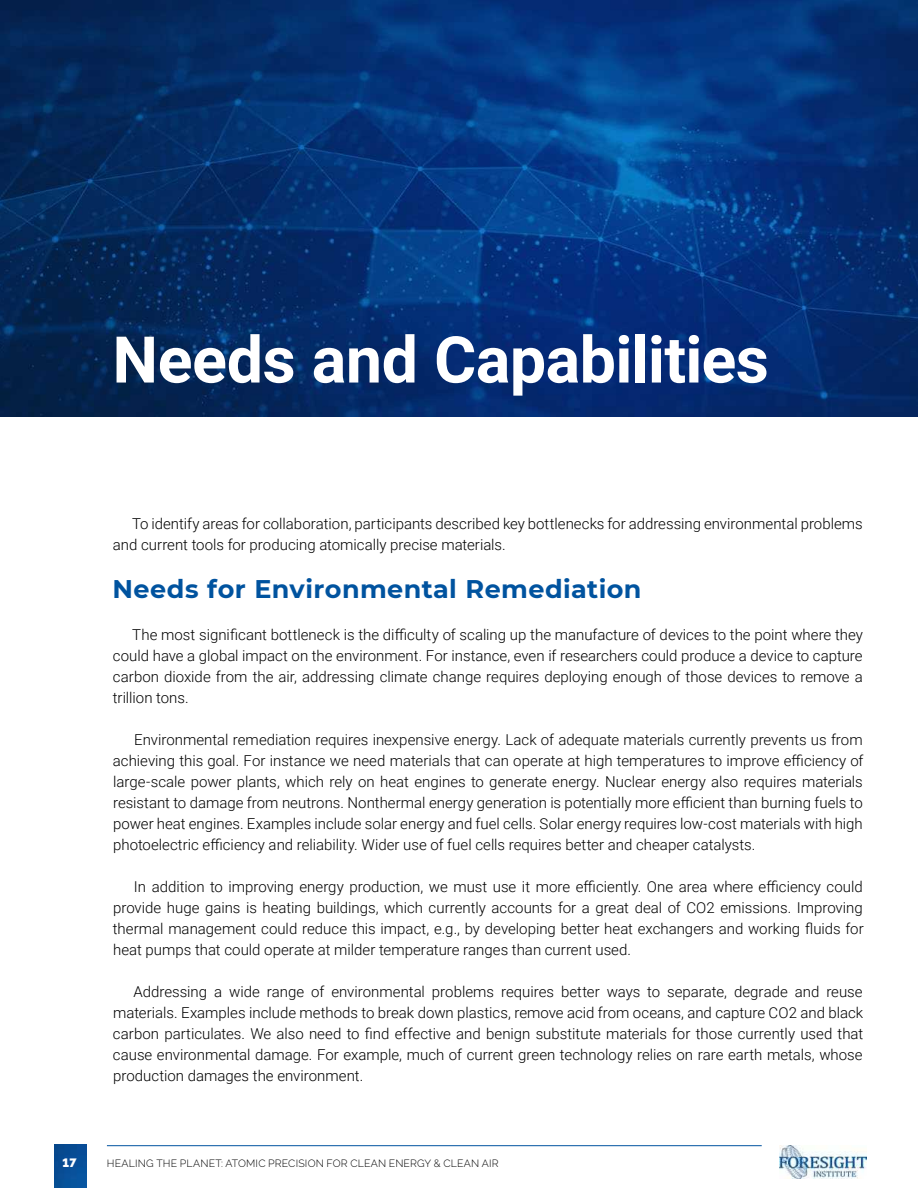
<style>
.page{position:relative;width:918px;height:1188px;background:#fff}
.page>*{position:absolute;margin:0;border:0;box-sizing:border-box;transform-origin:0 0}
.t1{font:700 64.5px "Roboto";letter-spacing:-.01em;color:#fff}
.t2{font:700 25.5px "Montserrat";letter-spacing:.015em;color:#00539f}
.t3{font:300 15px/21px "Roboto";color:#000;text-align:justify}
.t4{font:900 12px "Raleway";color:#fff}
.t5{font:300 10.5px "Raleway";letter-spacing:.015em;color:#000}
</style>
<div class="page">
<img style="left:0;top:0;width:918px;height:417px">
<img style="left:54px;top:1144px;width:33px;height:44px">
<img style="left:779px;top:1146px;width:87px;height:33px">
<hr style="left:107px;top:1145px;width:655px;height:1px;background:#00539f">
<h1 class="t1" style="left:112px;top:334px;width:658px">Needs and Capabilities</h1>
<p class="t3" style="left:113px;top:514px;width:751px;text-indent:19px">To identify areas for collaboration, participants described key bottlenecks for addressing environmental problems and current tools for producing atomically precise materials.</p>
<h2 class="t2" style="left:112px;top:578px;width:531px">Needs for Environmental Remediation</h2>
<p class="t3" style="left:113px;top:624px;width:752px;text-indent:19px">The most significant bottleneck is the difficulty of scaling up the manufacture of devices to the point where they could have a global impact on the environment. For instance, even if researchers could produce a device to capture carbon dioxide from the air, addressing climate change requires deploying enough of those devices to remove a trillion tons.</p>
<p class="t3" style="left:113px;top:730px;width:752px;text-indent:21px">Environmental remediation requires inexpensive energy. Lack of adequate materials currently prevents us from achieving this goal. For instance we need materials that can operate at high temperatures to improve efficiency of large-scale power plants, which rely on heat engines to generate energy. Nuclear energy also requires materials resistant to damage from neutrons. Nonthermal energy generation is potentially more efficient than burning fuels to power heat engines. Examples include solar energy and fuel cells. Solar energy requires low-cost materials with high photoelectric efficiency and reliability. Wider use of fuel cells requires better and cheaper catalysts.</p>
<p class="t3" style="left:113px;top:876px;width:752px;text-indent:21px">In addition to improving energy production, we must use it more efficiently. One area where efficiency could provide huge gains is heating buildings, which currently accounts for a great deal of CO2 emissions. Improving thermal management could reduce this impact, e.g., by developing better heat exchangers and working fluids for heat pumps that could operate at milder temperature ranges than current used.</p>
<p class="t3" style="left:113px;top:982px;width:752px;text-indent:20px">Addressing a wide range of environmental problems requires better ways to separate, degrade and reuse materials. Examples include methods to break down plastics, remove acid from oceans, and capture CO2 and black carbon particulates. We also need to find effective and benign substitute materials for those currently used that cause environmental damage. For example, much of current green technology relies on rare earth metals, whose production damages the environment.</p>
<p class="t4" style="left:63px;top:1156px;width:16px">17</p>
<p class="t5" style="left:107px;top:1157px;width:393px">HEALING THE PLANET: ATOMIC PRECISION FOR CLEAN ENERGY &amp; CLEAN AIR</p>
</div>
